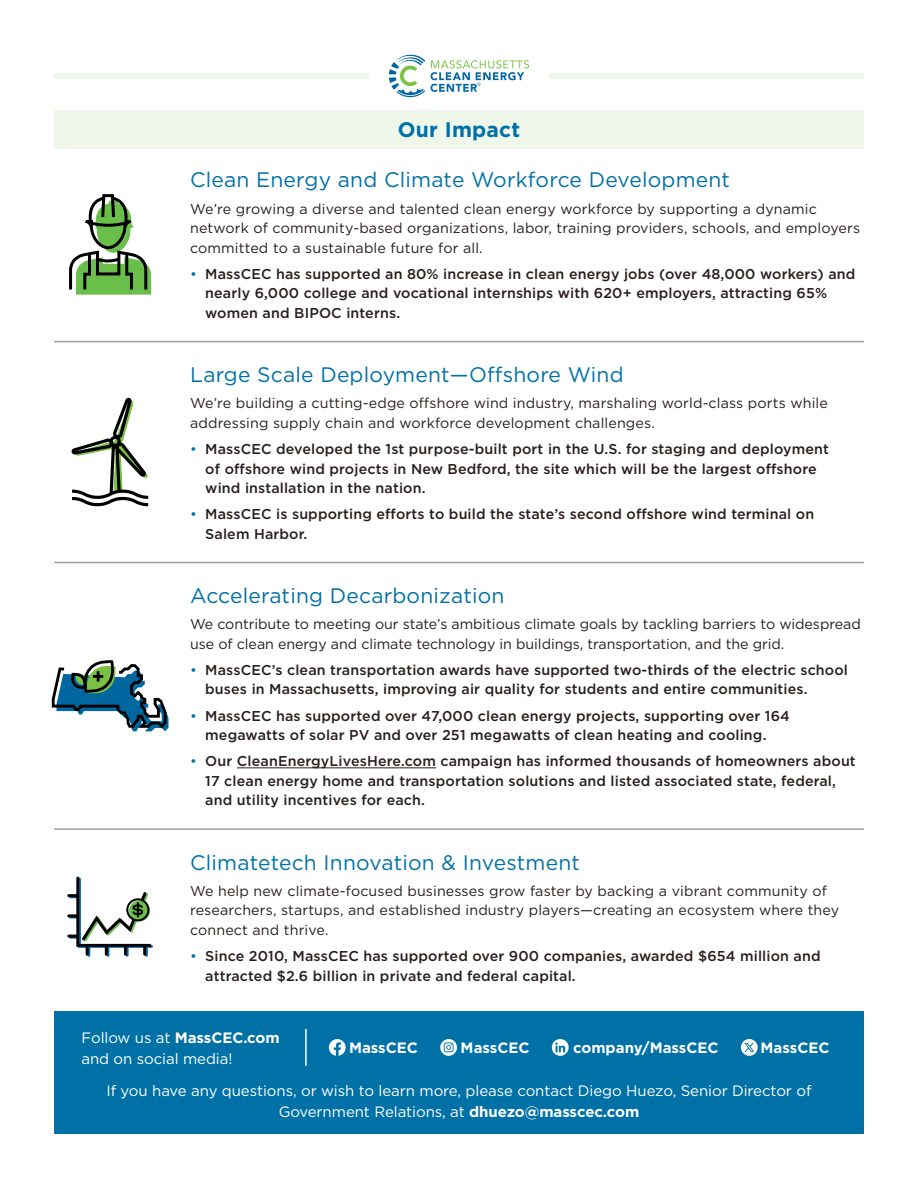
<style>
.page{position:relative;width:918px;height:1188px;background:#fff}
.page>*{position:absolute;margin:0;border:0;box-sizing:border-box;transform-origin:0 0}
.t1{font:21px "Gotham";letter-spacing:.01em;color:#0071a6}
.t2{font:700 21px "Gotham";letter-spacing:.01em;color:#0071a6}
.t3{font:15px/21px "Gotham";letter-spacing:-.005em;color:#fff;text-align:center}
.t4{font:700 15px "Gotham";color:#fff}
.t5{font:500 14.25px/19.5px "Gotham";letter-spacing:.01em;color:#2a1d1d}
.t6{font:14.25px/19.5px "Gotham";letter-spacing:.01em;color:#2a1d1d}
.s1{font-weight:400;color:#0071a6}
.s2{font-weight:700}
</style>
<div class="page">
<div style="left:54px;top:1012px;width:810px;height:122px;background:#0071a6"></div>
<div style="left:54px;top:73px;width:315px;height:5px;background:#eff7ea"></div>
<div style="left:549px;top:73px;width:315px;height:5px;background:#eff7ea"></div>
<div style="left:54px;top:110px;width:810px;height:39px;background:#eff7ea"></div>
<hr style="left:54px;top:341px;width:810px;height:1px;background:#9ba0a8">
<hr style="left:54px;top:562px;width:810px;height:1px;background:#9ba0a8">
<hr style="left:54px;top:828px;width:810px;height:2px;background:#9ba0a8">
<hr style="left:237px;top:767px;width:199px;height:1px;background:#2a1d1d">
<svg style="left:52px;top:660px;width:116px;height:71px"></svg>
<svg style="left:69px;top:194px;width:82px;height:101px"></svg>
<svg style="left:71px;top:398px;width:78px;height:108px"></svg>
<svg style="left:69px;top:876px;width:84px;height:79px"></svg>
<svg style="left:389px;top:55px;width:36px;height:42px"></svg>
<svg style="left:431px;top:60px;width:98px;height:32px"></svg>
<svg style="left:440px;top:1039px;width:17px;height:17px"></svg>
<svg style="left:329px;top:1039px;width:17px;height:17px"></svg>
<svg style="left:552px;top:1039px;width:17px;height:17px"></svg>
<svg style="left:741px;top:1039px;width:17px;height:17px"></svg>
<hr style="left:305px;top:1029px;width:2px;height:37px;background:#fff">
<p class="t2" style="left:398px;top:115px;width:124px">Our Impact</p>
<p class="t1" style="left:190px;top:167px;width:541px">Clean Energy and Climate Workforce Development</p>
<p class="t6" style="left:190px;top:199px;width:671px">We’re growing a diverse and talented clean energy workforce by supporting a dynamic network of community-based organizations, labor, training providers, schools, and employers committed to a sustainable future for all.</p>
<p class="t5" style="left:205px;top:264px;width:652px;text-indent:-15px"><span class="s1">•</span> MassCEC has supported an 80% increase in clean energy jobs (over 48,000 workers) and nearly 6,000 college and vocational internships with 620+ employers, attracting 65% women and BIPOC interns.</p>
<p class="t1" style="left:190px;top:361px;width:435px">Large Scale Deployment—Offshore Wind</p>
<p class="t6" style="left:190px;top:393px;width:639px">We’re building a cutting-edge offshore wind industry, marshaling world-class ports while addressing supply chain and workforce development challenges.</p>
<p class="t5" style="left:205px;top:439px;width:625px;text-indent:-15px"><span class="s1">•</span> MassCEC developed the 1st purpose-built port in the U.S. for staging and deployment of offshore wind projects in New Bedford, the site which will be the largest offshore wind installation in the nation.</p>
<p class="t5" style="left:205px;top:504px;width:611px;text-indent:-15px"><span class="s1">•</span> MassCEC is supporting efforts to build the state’s second offshore wind terminal on<br>Salem Harbor.</p>
<p class="t1" style="left:190px;top:582px;width:316px">Accelerating Decarbonization</p>
<p class="t6" style="left:190px;top:614px;width:672px">We contribute to meeting our state’s ambitious climate goals by tackling barriers to widespread use of clean energy and climate technology in buildings, transportation, and the grid.</p>
<p class="t5" style="left:205px;top:660px;width:644px;text-indent:-15px"><span class="s1">•</span> MassCEC’s clean transportation awards have supported two-thirds of the electric school buses in Massachusetts, improving air quality for students and entire communities.</p>
<p class="t5" style="left:190px;top:706px;width:601px;text-align:center"><span class="s1">•</span> MassCEC has supported over 47,000 clean energy projects, supporting over 164 megawatts of solar PV and over 251 megawatts of clean heating and cooling.</p>
<p class="t5" style="left:205px;top:751px;width:652px;text-indent:-15px"><span class="s1">•</span> Our CleanEnergyLivesHere.com campaign has informed thousands of homeowners about<br>17 clean energy home and transportation solutions and listed associated state, federal, and utility incentives for each.</p>
<p class="t1" style="left:190px;top:849px;width:391px">Climatetech Innovation &amp; Investment</p>
<p class="t6" style="left:190px;top:881px;width:651px">We help new climate-focused businesses grow faster by backing a vibrant community of researchers, startups, and established industry players—creating an ecosystem where they connect and thrive.</p>
<p class="t5" style="left:205px;top:946px;width:617px;text-indent:-15px"><span class="s1">•</span> Since 2010, MassCEC has supported over 900 companies, awarded $654 million and attracted $2.6 billion in private and federal capital.</p>
<p class="t3" style="left:82px;top:1027px;width:200px;text-align:left">Follow us at <span class="s2">MassCEC.com </span>and on social media!</p>
<p class="t4" style="left:349px;top:1038px;width:70px">MassCEC</p>
<p class="t4" style="left:461px;top:1038px;width:70px">MassCEC</p>
<p class="t4" style="left:573px;top:1038px;width:147px">company/MassCEC</p>
<p class="t4" style="left:761px;top:1038px;width:71px">MassCEC</p>
<p class="t3" style="left:106px;top:1080px;width:707px">If you have any questions, or wish to learn more, please contact Diego Huezo, Senior Director of<br>Government Relations, at <span class="s2">dhuezo@masscec.com</span></p>
</div>
